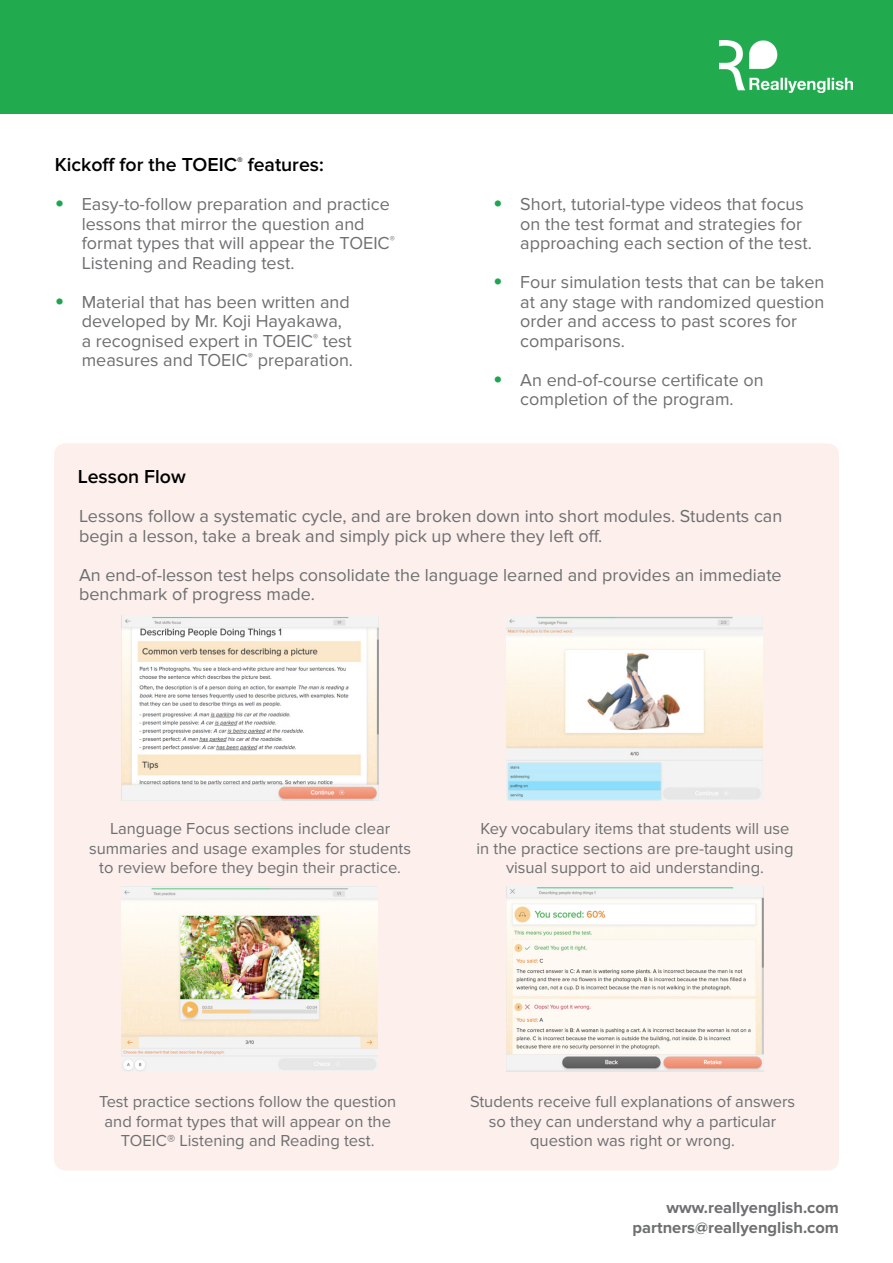
<style>
.page{position:relative;width:893px;height:1263px;background:#fff}
.page>*{position:absolute;margin:0;border:0;box-sizing:border-box;transform-origin:0 0}
.t1{font:600 19.5px "Proxima Nova";color:#000}
.t2{font:18px/19.5px "Proxima Nova";color:#6d6f70}
.t3{font:16.5px/19.5px "Proxima Nova";color:#6d6f70;text-align:center}
.t4{font:700 16.5px "Proxima Nova";color:#6d6f70}
.s1{font-weight:600;font-size:27px;color:#1da551}
</style>
<div class="page">
<div style="left:0;top:0;width:893px;height:114px;background:#22aa4f"></div>
<img style="left:720px;top:40px;width:132px;height:52px">
<div style="left:54px;top:443px;width:785px;height:727px;background:#fcefec;border-radius:11px"></div>
<img style="left:121px;top:616px;width:257px;height:184px">
<img style="left:506px;top:616px;width:257px;height:184px">
<img style="left:122px;top:886px;width:256px;height:185px">
<img style="left:506px;top:886px;width:257px;height:185px">
<p class="t1" style="left:55px;top:153px;width:271px">Kickoff for the TOEIC<sup>®</sup> features:</p>
<p class="t2" style="left:82px;top:195px;width:315px;text-indent:-27px"><span class="s1">•</span> Easy-to-follow preparation and practice lessons that mirror the question and format types that will appear the TOEIC<sup>® </sup>Listening and Reading test.</p>
<p class="t2" style="left:82px;top:292px;width:273px;text-indent:-27px"><span class="s1">•</span> Material that has been written and developed by Mr. Koji Hayakawa, a recognised expert in TOEIC<sup>®</sup> test measures and TOEIC<sup>®</sup> preparation.</p>
<p class="t1" style="left:78px;top:465px;width:109px">Lesson Flow</p>
<p class="t2" style="left:520px;top:195px;width:293px;text-indent:-27px"><span class="s1">•</span> Short, tutorial-type videos that focus on the test format and strategies for approaching each section of the test.</p>
<p class="t2" style="left:520px;top:273px;width:306px;text-indent:-27px"><span class="s1">•</span> Four simulation tests that can be taken at any stage with randomized question order and access to past scores for comparisons.</p>
<p class="t2" style="left:493px;top:370px;width:272px;text-align:center"><span class="s1">•</span> An end-of-course certificate on completion of the program.</p>
<p class="t2" style="left:79px;top:507px;width:705px">Lessons follow a systematic cycle, and are broken down into short modules. Students can</p>
<p class="t2" style="left:79px;top:526px;width:525px">begin a lesson, take a break and simply pick up where they left off.</p>
<p class="t2" style="left:79px;top:565px;width:704px">An end-of-lesson test helps consolidate the language learned and provides an immediate</p>
<p class="t2" style="left:79px;top:585px;width:237px">benchmark of progress made.</p>
<p class="t3" style="left:89px;top:819px;width:324px">Language Focus sections include clear summaries and usage examples for students to review before they begin their practice.</p>
<p class="t3" style="left:477px;top:819px;width:318px">Key vocabulary items that students will use in the practice sections are pre-taught using visual support to aid understanding.</p>
<p class="t3" style="left:99px;top:1092px;width:299px">Test practice sections follow the question</p>
<p class="t3" style="left:105px;top:1112px;width:288px">and format types that will appear on the<br>TOEIC® Listening and Reading test.</p>
<p class="t3" style="left:470px;top:1092px;width:327px">Students receive full explanations of answers so they can understand why a particular question was right or wrong.</p>
<p class="t4" style="left:666px;top:1198px;width:174px">www.reallyenglish.com</p>
<p class="t4" style="left:633px;top:1218px;width:208px">partners@reallyenglish.com</p>
</div>
